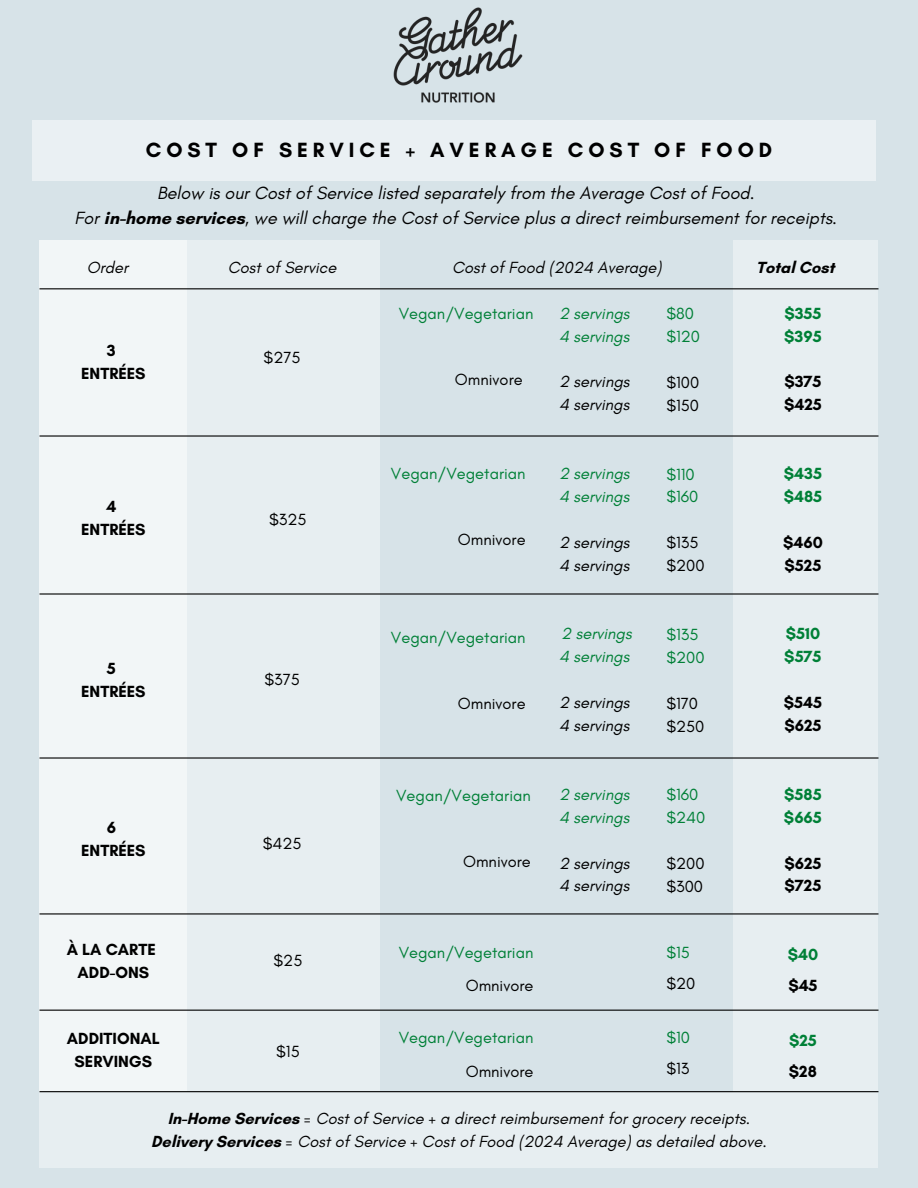
<style>
.page{position:relative;width:918px;height:1188px;background:#d7e3e8}
.page>*{position:absolute;margin:0;border:0;box-sizing:border-box;transform-origin:0 0}
.t1{font:700 21px "Glacial Indifference";letter-spacing:.235em;color:#000}
.t2{font:italic 18px "Glacial Indifference";color:#000}
.t3{font:16.5px "Glacial Indifference";color:#008037}
.t4{font:italic 16.5px "Glacial Indifference";color:#000}
.t5{font:700 16.5px "Glacial Indifference";color:#000}
.t6{font:16.5px "Glacial Indifference";color:#000}
.t7{font:italic 16.5px "Glacial Indifference";color:#008037}
.t8{font:700 16.5px "Glacial Indifference";color:#008037}
.t9{font:italic 16.35px "Glacial Indifference";color:#000}
.s1{font-weight:700;font-style:normal}
</style>
<div class="page">
<img style="left:393px;top:7px;width:130px;height:96px">
<div style="left:32px;top:120px;width:844px;height:61px;background:#eaf0f3"></div>
<div style="left:40px;top:240px;width:838px;height:927px;background:#e7eef1"></div>
<div style="left:381px;top:241px;width:352px;height:851px;background:#d7e3e8"></div>
<div style="left:40px;top:241px;width:147px;height:851px;background:#f2f6f7"></div>
<hr style="left:40px;top:288px;width:838px;height:1px;background:#000">
<hr style="left:40px;top:435px;width:838px;height:2px;background:#000">
<hr style="left:40px;top:593px;width:838px;height:2px;background:#000">
<hr style="left:40px;top:757px;width:838px;height:2px;background:#000">
<hr style="left:40px;top:1010px;width:838px;height:1px;background:#000">
<hr style="left:40px;top:913px;width:838px;height:2px;background:#000">
<hr style="left:40px;top:1091px;width:838px;height:1px;background:#000">
<p class="t1" style="left:146px;top:137px;width:628px">COST OF SERVICE + AVERAGE COST OF FOOD</p>
<p class="t2" style="left:157px;top:182px;width:599px">Below is our Cost of Service listed separately from the Average Cost of Food.</p>
<p class="t2" style="left:75px;top:207px;width:764px">For <span class="s1">in-home services</span>, we will charge the Cost of Service plus a direct reimbursement for receipts.</p>
<p class="t4" style="left:87px;top:257px;width:43px">Order</p>
<p class="t5" style="left:107px;top:341px;width:10px">3</p>
<p class="t5" style="left:81px;top:363px;width:66px">ENTRÉES</p>
<p class="t5" style="left:106px;top:497px;width:11px">4</p>
<p class="t5" style="left:81px;top:519px;width:66px">ENTRÉES</p>
<p class="t5" style="left:107px;top:658px;width:10px">5</p>
<p class="t5" style="left:81px;top:681px;width:66px">ENTRÉES</p>
<p class="t5" style="left:107px;top:818px;width:11px">6</p>
<p class="t5" style="left:81px;top:841px;width:66px">ENTRÉES</p>
<p class="t5" style="left:67px;top:940px;width:90px">À LA CARTE</p>
<p class="t5" style="left:78px;top:963px;width:73px">ADD-ONS</p>
<p class="t5" style="left:67px;top:1028px;width:94px">ADDITIONAL</p>
<p class="t5" style="left:75px;top:1051px;width:79px">SERVINGS</p>
<p class="t4" style="left:228px;top:257px;width:110px">Cost of Service</p>
<p class="t6" style="left:264px;top:348px;width:38px">$275</p>
<p class="t6" style="left:269px;top:510px;width:39px">$325</p>
<p class="t6" style="left:264px;top:670px;width:37px">$375</p>
<p class="t6" style="left:263px;top:833px;width:40px">$425</p>
<p class="t4" style="left:452px;top:257px;width:211px">Cost of Food (2024 Average)</p>
<p class="t3" style="left:399px;top:303px;width:136px">Vegan/Vegetarian</p>
<p class="t6" style="left:455px;top:369px;width:69px">Omnivore</p>
<p class="t3" style="left:391px;top:463px;width:136px">Vegan/Vegetarian</p>
<p class="t6" style="left:458px;top:529px;width:69px">Omnivore</p>
<p class="t3" style="left:391px;top:627px;width:136px">Vegan/Vegetarian</p>
<p class="t6" style="left:458px;top:694px;width:69px">Omnivore</p>
<p class="t3" style="left:396px;top:785px;width:136px">Vegan/Vegetarian</p>
<p class="t6" style="left:463px;top:851px;width:69px">Omnivore</p>
<p class="t7" style="left:559px;top:303px;width:72px">2 servings</p>
<p class="t7" style="left:559px;top:326px;width:72px">4 servings</p>
<p class="t4" style="left:559px;top:372px;width:72px">2 servings</p>
<p class="t4" style="left:559px;top:395px;width:72px">4 servings</p>
<p class="t7" style="left:559px;top:463px;width:72px">2 servings</p>
<p class="t7" style="left:559px;top:486px;width:72px">4 servings</p>
<p class="t4" style="left:559px;top:532px;width:72px">2 servings</p>
<p class="t4" style="left:559px;top:555px;width:72px">4 servings</p>
<p class="t7" style="left:561px;top:624px;width:72px">2 servings</p>
<p class="t7" style="left:559px;top:647px;width:72px">4 servings</p>
<p class="t4" style="left:559px;top:692px;width:72px">2 servings</p>
<p class="t4" style="left:559px;top:715px;width:72px">4 servings</p>
<p class="t7" style="left:559px;top:784px;width:72px">2 servings</p>
<p class="t7" style="left:559px;top:807px;width:72px">4 servings</p>
<p class="t4" style="left:559px;top:853px;width:72px">2 servings</p>
<p class="t4" style="left:559px;top:876px;width:72px">4 servings</p>
<p class="t3" style="left:666px;top:303px;width:29px">$80</p>
<p class="t3" style="left:666px;top:326px;width:35px">$120</p>
<p class="t6" style="left:666px;top:372px;width:34px">$100</p>
<p class="t6" style="left:666px;top:395px;width:34px">$150</p>
<p class="t3" style="left:666px;top:464px;width:30px">$110</p>
<p class="t3" style="left:666px;top:487px;width:34px">$160</p>
<p class="t6" style="left:666px;top:533px;width:34px">$135</p>
<p class="t6" style="left:666px;top:556px;width:40px">$200</p>
<p class="t3" style="left:666px;top:624px;width:34px">$135</p>
<p class="t3" style="left:666px;top:647px;width:40px">$200</p>
<p class="t6" style="left:666px;top:693px;width:33px">$170</p>
<p class="t6" style="left:666px;top:716px;width:40px">$250</p>
<p class="t3" style="left:666px;top:785px;width:34px">$160</p>
<p class="t3" style="left:666px;top:808px;width:40px">$240</p>
<p class="t6" style="left:666px;top:853px;width:40px">$200</p>
<p class="t6" style="left:666px;top:876px;width:38px">$300</p>
<p class="t6" style="left:274px;top:951px;width:30px">$25</p>
<p class="t3" style="left:399px;top:942px;width:136px">Vegan/Vegetarian</p>
<p class="t6" style="left:466px;top:976px;width:69px">Omnivore</p>
<p class="t6" style="left:276px;top:1041px;width:25px">$15</p>
<p class="t3" style="left:399px;top:1028px;width:136px">Vegan/Vegetarian</p>
<p class="t6" style="left:466px;top:1061px;width:69px">Omnivore</p>
<p class="t3" style="left:666px;top:942px;width:25px">$15</p>
<p class="t6" style="left:666px;top:973px;width:31px">$20</p>
<p class="t3" style="left:666px;top:1028px;width:25px">$10</p>
<p class="t6" style="left:666px;top:1059px;width:24px">$13</p>
<p class="t5" style="left:756px;top:257px;width:80px">Total Cost</p>
<p class="t8" style="left:784px;top:303px;width:39px">$355</p>
<p class="t8" style="left:784px;top:326px;width:39px">$395</p>
<p class="t5" style="left:784px;top:372px;width:39px">$375</p>
<p class="t5" style="left:784px;top:395px;width:39px">$425</p>
<p class="t8" style="left:784px;top:463px;width:40px">$435</p>
<p class="t8" style="left:784px;top:486px;width:40px">$485</p>
<p class="t5" style="left:783px;top:532px;width:41px">$460</p>
<p class="t5" style="left:785px;top:555px;width:38px">$525</p>
<p class="t8" style="left:786px;top:624px;width:36px">$510</p>
<p class="t8" style="left:784px;top:647px;width:39px">$575</p>
<p class="t5" style="left:784px;top:692px;width:40px">$545</p>
<p class="t5" style="left:784px;top:715px;width:39px">$625</p>
<p class="t8" style="left:784px;top:784px;width:39px">$585</p>
<p class="t8" style="left:784px;top:807px;width:39px">$665</p>
<p class="t5" style="left:784px;top:853px;width:39px">$625</p>
<p class="t5" style="left:785px;top:876px;width:38px">$725</p>
<p class="t8" style="left:788px;top:945px;width:32px">$40</p>
<p class="t5" style="left:788px;top:976px;width:31px">$45</p>
<p class="t8" style="left:789px;top:1030px;width:29px">$25</p>
<p class="t5" style="left:789px;top:1061px;width:30px">$28</p>
<p class="t9" style="left:168px;top:1109px;width:584px"><span class="s1">In-Home Services</span> = Cost of Service + a direct reimbursement for grocery receipts.</p>
<p class="t9" style="left:151px;top:1132px;width:617px"><span class="s1">Delivery Services</span> = Cost of Service + Cost of Food (2024 Average) as detailed above.</p>
</div>
